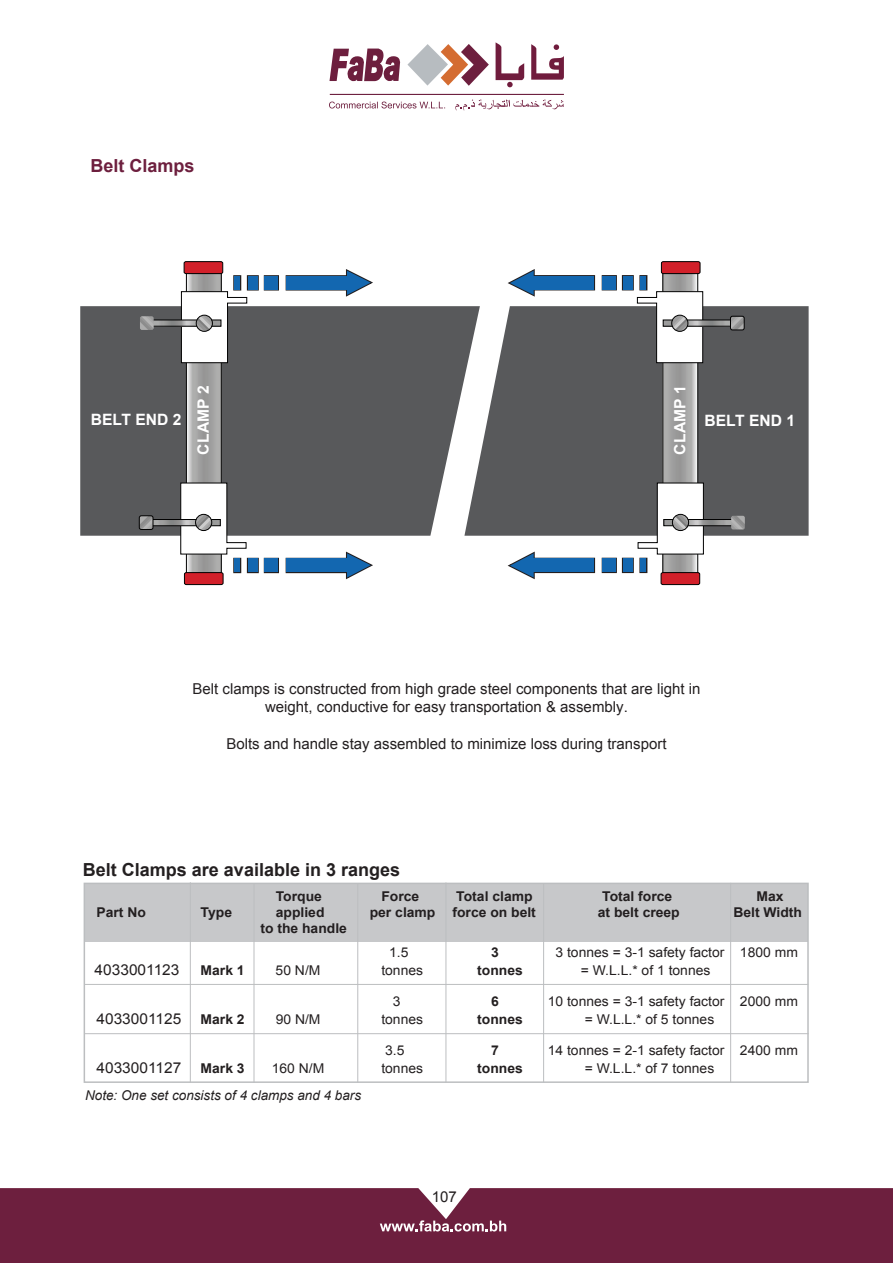
<style>
.page{position:relative;width:893px;height:1263px;background:#fff}
.page>*{position:absolute;margin:0;border:0;box-sizing:border-box;transform-origin:0 0}
.t1{font:700 18px "Arial";color:#231f20}
.t2{font:700 18px "Arial";color:#6d1f3e}
.t3{font:700 15.6px "Arial";color:#fff}
.t4{font:15px/18px "Arial";color:#231f20;text-align:center}
.t5{font:13.5px "Arial";color:#231f20}
.t6{font:700 13.5px "Arial";color:#231f20}
.t7{font:italic 13.5px "Arial";color:#231f20}
</style>
<div class="page">
<div style="left:80px;top:306px;width:384px;height:230px;background:#58595b"></div>
<svg style="left:464px;top:306px;width:345px;height:230px;background:#646567"></svg>
<img style="left:188px;top:275px;width:32px;height:297px">
<div style="left:186px;top:273px;width:36px;height:302px;border:1px solid #010101"></div>
<div style="left:184px;top:262px;width:39px;height:12px;background:#d2202a;border-radius:2px"></div>
<div style="left:184px;top:261px;width:39px;height:13px;border:1px solid #010101;border-radius:2px"></div>
<div style="left:184px;top:573px;width:39px;height:12px;background:#d2202a;border-radius:2px"></div>
<div style="left:184px;top:572px;width:39px;height:13px;border:1px solid #010101;border-radius:2px"></div>
<svg style="left:181px;top:291px;width:67px;height:72px"></svg>
<img style="left:154px;top:322px;width:65px;height:3px">
<div style="left:147px;top:320px;width:74px;height:7px;border:1px solid #010101"></div>
<img style="left:140px;top:316px;width:14px;height:14px">
<img style="left:196px;top:315px;width:16px;height:16px;border-radius:8px">
<div style="left:196px;top:315px;width:17px;height:17px;border:1px solid #010101;border-radius:50%"></div>
<svg style="left:180px;top:482px;width:67px;height:73px"></svg>
<img style="left:153px;top:521px;width:66px;height:3px">
<div style="left:146px;top:519px;width:75px;height:7px;border:1px solid #010101"></div>
<img style="left:141px;top:517px;width:10px;height:11px">
<div style="left:139px;top:515px;width:14px;height:15px;border:1px solid #010101;border-radius:2px"></div>
<img style="left:196px;top:514px;width:16px;height:16px;border-radius:8px">
<div style="left:195px;top:514px;width:17px;height:17px;border:1px solid #010101;border-radius:50%"></div>
<img style="left:664px;top:275px;width:32px;height:297px">
<div style="left:661px;top:262px;width:39px;height:12px;background:#d2202a;border-radius:2px"></div>
<div style="left:661px;top:261px;width:39px;height:13px;border:1px solid #010101;border-radius:2px"></div>
<div style="left:661px;top:573px;width:39px;height:12px;background:#d2202a;border-radius:2px"></div>
<div style="left:661px;top:572px;width:39px;height:13px;border:1px solid #010101;border-radius:2px"></div>
<svg style="left:637px;top:291px;width:67px;height:72px"></svg>
<img style="left:665px;top:322px;width:65px;height:3px">
<div style="left:663px;top:320px;width:74px;height:7px;border:1px solid #010101"></div>
<img style="left:730px;top:316px;width:13px;height:14px">
<div style="left:730px;top:316px;width:15px;height:14px;border:1px solid #010101;border-radius:2px"></div>
<img style="left:672px;top:315px;width:16px;height:16px;border-radius:8px">
<div style="left:671px;top:315px;width:17px;height:17px;border:1px solid #010101;border-radius:50%"></div>
<svg style="left:637px;top:482px;width:67px;height:73px"></svg>
<img style="left:665px;top:521px;width:66px;height:3px">
<div style="left:663px;top:519px;width:75px;height:7px;border:1px solid #010101"></div>
<img style="left:731px;top:516px;width:14px;height:13px">
<img style="left:672px;top:514px;width:17px;height:16px;border-radius:8px">
<div style="left:672px;top:514px;width:17px;height:17px;border:1px solid #010101;border-radius:50%"></div>
<svg style="left:233px;top:558px;width:8px;height:15px"></svg>
<svg style="left:247px;top:558px;width:12px;height:15px"></svg>
<svg style="left:264px;top:558px;width:15px;height:15px"></svg>
<svg style="left:286px;top:558px;width:59px;height:15px"></svg>
<div style="left:234px;top:559px;width:6px;height:13px;background:#1367b0"></div>
<div style="left:248px;top:559px;width:10px;height:13px;background:#1367b0"></div>
<div style="left:265px;top:559px;width:13px;height:13px;background:#1367b0"></div>
<div style="left:287px;top:559px;width:61px;height:13px;background:#1367b0"></div>
<svg style="left:345px;top:551px;width:28px;height:29px"></svg>
<svg style="left:639px;top:558px;width:8px;height:15px"></svg>
<svg style="left:622px;top:558px;width:12px;height:15px"></svg>
<svg style="left:602px;top:558px;width:15px;height:15px"></svg>
<svg style="left:536px;top:558px;width:59px;height:15px"></svg>
<div style="left:640px;top:559px;width:6px;height:13px;background:#1367b0"></div>
<div style="left:623px;top:559px;width:10px;height:13px;background:#1367b0"></div>
<div style="left:603px;top:559px;width:13px;height:13px;background:#1367b0"></div>
<div style="left:533px;top:559px;width:61px;height:13px;background:#1367b0"></div>
<svg style="left:507px;top:551px;width:29px;height:29px"></svg>
<svg style="left:233px;top:275px;width:8px;height:16px"></svg>
<svg style="left:247px;top:275px;width:12px;height:16px"></svg>
<svg style="left:264px;top:275px;width:15px;height:16px"></svg>
<svg style="left:286px;top:275px;width:59px;height:16px"></svg>
<div style="left:234px;top:276px;width:6px;height:13px;background:#1367b0"></div>
<div style="left:248px;top:276px;width:10px;height:13px;background:#1367b0"></div>
<div style="left:265px;top:276px;width:13px;height:13px;background:#1367b0"></div>
<div style="left:287px;top:276px;width:61px;height:13px;background:#1367b0"></div>
<svg style="left:345px;top:269px;width:28px;height:28px"></svg>
<svg style="left:639px;top:275px;width:8px;height:15px"></svg>
<svg style="left:622px;top:275px;width:12px;height:15px"></svg>
<svg style="left:602px;top:275px;width:15px;height:15px"></svg>
<svg style="left:536px;top:275px;width:59px;height:15px"></svg>
<div style="left:640px;top:276px;width:6px;height:13px;background:#1367b0"></div>
<div style="left:623px;top:276px;width:10px;height:13px;background:#1367b0"></div>
<div style="left:603px;top:276px;width:13px;height:13px;background:#1367b0"></div>
<div style="left:533px;top:276px;width:61px;height:13px;background:#1367b0"></div>
<svg style="left:507px;top:269px;width:29px;height:28px"></svg>
<div style="left:85px;top:883px;width:723px;height:58px;background:#c7c8ca"></div>
<div style="left:84px;top:883px;width:725px;height:200px;border:2px solid #bcbec0"></div>
<hr style="left:190px;top:882px;width:1px;height:200px;background:#bcbec0">
<hr style="left:357px;top:884px;width:1px;height:198px;background:#bcbec0">
<hr style="left:254px;top:883px;width:1px;height:199px;background:#bcbec0">
<hr style="left:446px;top:882px;width:1px;height:200px;background:#bcbec0">
<hr style="left:543px;top:883px;width:1px;height:199px;background:#bcbec0">
<hr style="left:730px;top:883px;width:1px;height:199px;background:#bcbec0">
<hr style="left:84px;top:984px;width:724px;height:1px;background:#bcbec0">
<hr style="left:85px;top:1033px;width:724px;height:1px;background:#bcbec0">
<div style="left:0;top:1188px;width:893px;height:75px;background:#6d1f3e"></div>
<svg style="left:380px;top:1220px;width:126px;height:11px"></svg>
<hr style="left:330px;top:94px;width:234px;height:1px;background:#6d1f3e">
<svg style="left:329px;top:102px;width:116px;height:6px"></svg>
<svg style="left:455px;top:99px;width:109px;height:12px"></svg>
<svg style="left:407px;top:44px;width:82px;height:42px"></svg>
<svg style="left:329px;top:49px;width:72px;height:33px"></svg>
<svg style="left:531px;top:44px;width:33px;height:36px"></svg>
<svg style="left:496px;top:42px;width:28px;height:45px"></svg>
<p class="t2" style="left:91px;top:153px;width:106px">Belt Clamps</p>
<p class="t3" style="left:193px;top:455px;width:71px;rotate:-90deg">CLAMP 2</p>
<p class="t3" style="left:670px;top:455px;width:71px;rotate:-90deg">CLAMP 1</p>
<p class="t3" style="left:91px;top:409px;width:92px">BELT END 2</p>
<p class="t3" style="left:704px;top:410px;width:92px">BELT END 1</p>
<p class="t4" style="left:193px;top:680px;width:509px">Belt clamps is constructed from high grade steel components that are light in weight, conductive for easy transportation &amp; assembly.</p>
<p class="t4" style="left:226px;top:734px;width:442px">Bolts and handle stay assembled to minimize loss during transport</p>
<p class="t1" style="left:83px;top:857px;width:319px">Belt Clamps are available in 3 ranges</p>
<p class="t6" style="left:276px;top:887px;width:48px">Torque</p>
<p class="t6" style="left:381px;top:887px;width:39px">Force</p>
<p class="t6" style="left:456px;top:887px;width:78px">Total clamp</p>
<p class="t6" style="left:602px;top:887px;width:72px">Total force</p>
<p class="t6" style="left:757px;top:887px;width:29px">Max</p>
<p class="t6" style="left:96px;top:903px;width:51px">Part No</p>
<p class="t6" style="left:201px;top:903px;width:33px">Type</p>
<p class="t6" style="left:276px;top:903px;width:50px">applied</p>
<p class="t6" style="left:370px;top:903px;width:67px">per clamp</p>
<p class="t6" style="left:452px;top:903px;width:85px">force on belt</p>
<p class="t6" style="left:598px;top:903px;width:83px">at belt creep</p>
<p class="t6" style="left:733px;top:903px;width:70px">Belt Width</p>
<p class="t6" style="left:260px;top:919px;width:88px">to the handle</p>
<p class="t5" style="left:389px;top:943px;width:21px">1.5</p>
<p class="t6" style="left:491px;top:943px;width:9px">3</p>
<p class="t5" style="left:555px;top:943px;width:244px">3 tonnes = 3-1 safety factor 1800 mm</p>
<p class="t4" style="left:95px;top:961px;width:86px">4033001123</p>
<p class="t6" style="left:201px;top:961px;width:46px">Mark 1</p>
<p class="t5" style="left:276px;top:961px;width:46px">50 N/M</p>
<p class="t5" style="left:381px;top:961px;width:43px">tonnes</p>
<p class="t6" style="left:477px;top:961px;width:47px">tonnes</p>
<p class="t5" style="left:581px;top:961px;width:131px">= W.L.L.* of 1 tonnes</p>
<p class="t5" style="left:393px;top:992px;width:9px">3</p>
<p class="t6" style="left:491px;top:992px;width:9px">6</p>
<p class="t5" style="left:548px;top:992px;width:252px">10 tonnes = 3-1 safety factor 2000 mm</p>
<p class="t4" style="left:96px;top:1010px;width:86px">4033001125</p>
<p class="t6" style="left:201px;top:1010px;width:46px">Mark 2</p>
<p class="t5" style="left:276px;top:1010px;width:46px">90 N/M</p>
<p class="t5" style="left:381px;top:1010px;width:43px">tonnes</p>
<p class="t6" style="left:477px;top:1010px;width:47px">tonnes</p>
<p class="t5" style="left:585px;top:1010px;width:131px">= W.L.L.* of 5 tonnes</p>
<p class="t5" style="left:385px;top:1042px;width:21px">3.5</p>
<p class="t6" style="left:491px;top:1041px;width:9px">7</p>
<p class="t5" style="left:548px;top:1042px;width:252px">14 tonnes = 2-1 safety factor 2400 mm</p>
<p class="t4" style="left:96px;top:1059px;width:86px">4033001127</p>
<p class="t6" style="left:201px;top:1059px;width:46px">Mark 3</p>
<p class="t5" style="left:272px;top:1060px;width:54px">160 N/M</p>
<p class="t5" style="left:381px;top:1060px;width:43px">tonnes</p>
<p class="t6" style="left:477px;top:1059px;width:47px">tonnes</p>
<p class="t5" style="left:585px;top:1060px;width:131px">= W.L.L.* of 7 tonnes</p>
<p class="t7" style="left:85px;top:1086px;width:278px">Note: One set consists of 4 clamps and 4 bars</p>
<p class="t4" style="left:432px;top:1188px;width:27px">107</p>
</div>
